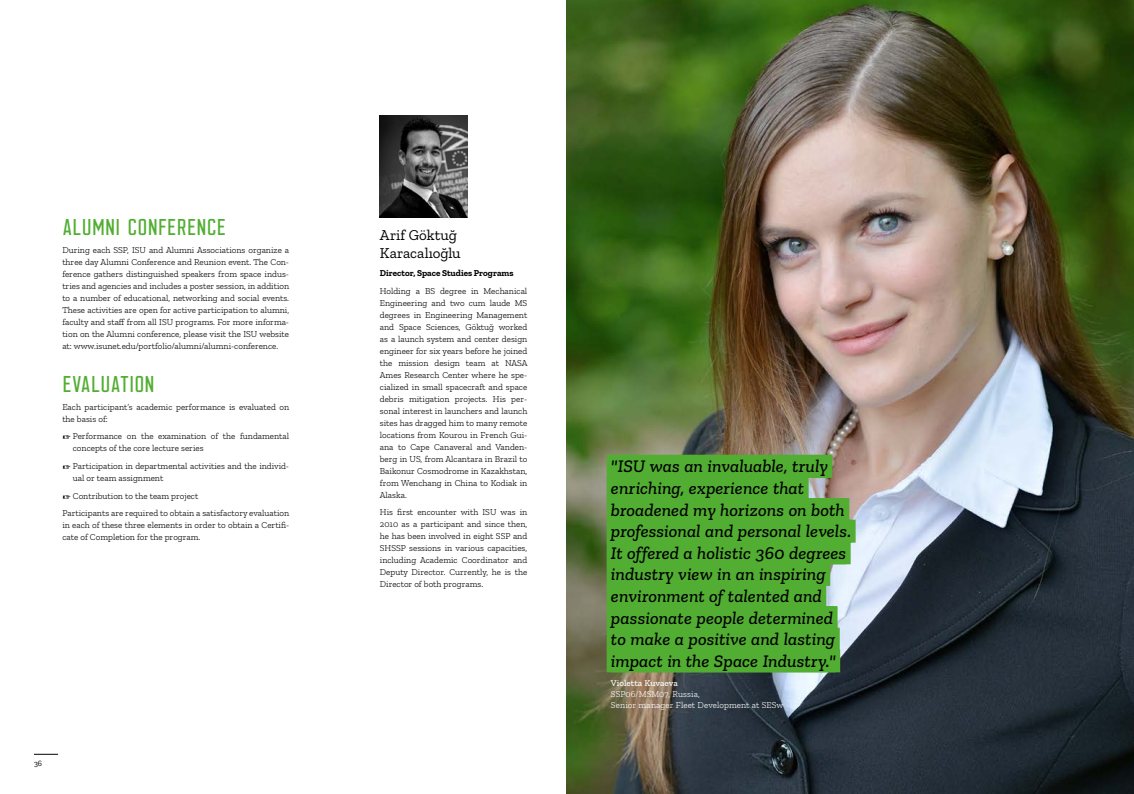
<style>
.page{position:relative;width:1134px;height:794px;background:#fff}
.page>*{position:absolute;margin:0;border:0;box-sizing:border-box;transform-origin:0 0}
.t1{font:20px "Clarke";letter-spacing:.01em;color:#52ae32}
.t2{font:italic 500 18px/21.6px "Zilla Slab";letter-spacing:.005em;color:#000}
.t3{font:15px/18px "Zilla Slab";color:#000}
.t4{font:300 9px/12px "Zilla Slab";color:#000}
.t5{font:300 9px/10.8px "Zilla Slab";letter-spacing:.005em;color:#fff}
.t6{font:700 9px "Zilla Slab";color:#000}
.t7{font:500 9px "Zilla Slab";color:#fff}
.t8{font:8px "Zilla Slab";color:#000}
</style>
<div class="page">
<svg style="left:34px;top:754px;width:24px;height:1px"></svg>
<img style="left:567px;top:0;width:567px;height:794px">
<div style="left:611px;top:455px;width:221px;height:23px;background:#52ae32"></div>
<div style="left:611px;top:476px;width:198px;height:23px;background:#52ae32"></div>
<div style="left:611px;top:498px;width:238px;height:23px;background:#52ae32"></div>
<div style="left:611px;top:519px;width:245px;height:23px;background:#52ae32"></div>
<div style="left:611px;top:541px;width:240px;height:23px;background:#52ae32"></div>
<div style="left:611px;top:563px;width:219px;height:23px;background:#52ae32"></div>
<div style="left:611px;top:584px;width:215px;height:23px;background:#52ae32"></div>
<div style="left:611px;top:606px;width:226px;height:23px;background:#52ae32"></div>
<div style="left:611px;top:627px;width:229px;height:23px;background:#52ae32"></div>
<div style="left:611px;top:649px;width:229px;height:23px;background:#52ae32"></div>
<img style="left:380px;top:116px;width:88px;height:102px">
<h1 class="t1" style="left:62px;top:216px;width:165px">ALUMNI CONFERENCE</h1>
<p class="t4" style="left:62px;top:244px;width:228px;text-align:justify">During each SSP, ISU and Alumni Associations organize a three day Alumni Conference and Reunion event. The Con&shy;ference gathers distinguished speakers from space indus&shy;tries and agencies and includes a poster session, in addition to a number of educational, networking and social events.<br>These activities are open for active participation to alumni, faculty and staff from all ISU programs. For more informa&shy;tion on the Alumni conference, please visit the ISU website at: www.isunet.edu/portfolio/alumni/alumni-conference.</p>
<h1 class="t1" style="left:62px;top:373px;width:94px">EVALUATION</h1>
<p class="t4" style="left:62px;top:401px;width:228px">Each participant’s academic performance is evaluated on the basis of:</p>
<p class="t4" style="left:73px;top:430px;width:218px;text-indent:-10px">☞ Performance on the examination of the fundamental concepts of the core lecture series</p>
<p class="t4" style="left:73px;top:460px;width:218px;text-indent:-10px">☞ Participation in departmental activities and the individ&shy;ual or team assignment</p>
<p class="t4" style="left:62px;top:487px;width:228px;line-height:17.7px">☞ Contribution to the team project<br>Participants are required to obtain a satisfactory evaluation</p>
<p class="t4" style="left:62px;top:519px;width:228px">in each of these three elements in order to obtain a Certifi&shy;cate of Completion for the program.</p>
<p class="t8" style="left:34px;top:759px;width:10px">36</p>
<h3 class="t3" style="left:380px;top:226px;width:82px">Arif Göktuğ<br>Karacalıoğlu</h3>
<p class="t6" style="left:380px;top:268px;width:135px">Director, Space Studies Programs</p>
<p class="t4" style="left:380px;top:284px;width:149px;text-align:justify">Holding a BS degree in Mechanical Engineering and two cum laude MS degrees in Engineering Management and Space Sciences, Göktuğ worked as a launch system and center design engineer for six years before he joined the mission design team at NASA Ames Research Center where he spe&shy;cialized in small spacecraft and space debris mitigation projects. His per&shy;sonal interest in launchers and launch sites has dragged him to many remote locations from Kourou in French Gui&shy;ana to Cape Canaveral and Vanden&shy;berg in US, from Alcantara in Brazil to Baikonur Cosmodrome in Kazakhstan, from Wenchang in China to Kodiak in Alaska.</p>
<p class="t4" style="left:380px;top:506px;width:149px;text-align:justify">His first encounter with ISU was in 2010 as a participant and since then, he has been involved in eight SSP and SHSSP sessions in various capacities, including Academic Coordinator and Deputy Director. Currently, he is the Director of both programs.</p>
<p class="t2" style="left:611px;top:455px;width:242px">"ISU was an invaluable, truly enriching, experience that broadened my horizons on both professional and personal levels.<br>It offered a holistic 360 degrees industry view in an inspiring environment of talented and passionate people determined to make a positive and lasting impact in the Space Industry."</p>
<p class="t7" style="left:611px;top:678px;width:69px">Violetta Kuvaeva</p>
<p class="t5" style="left:611px;top:688px;width:174px">SSP06/MSM07, Russia,<br>Senior manager Fleet Development at SESw</p>
</div>
